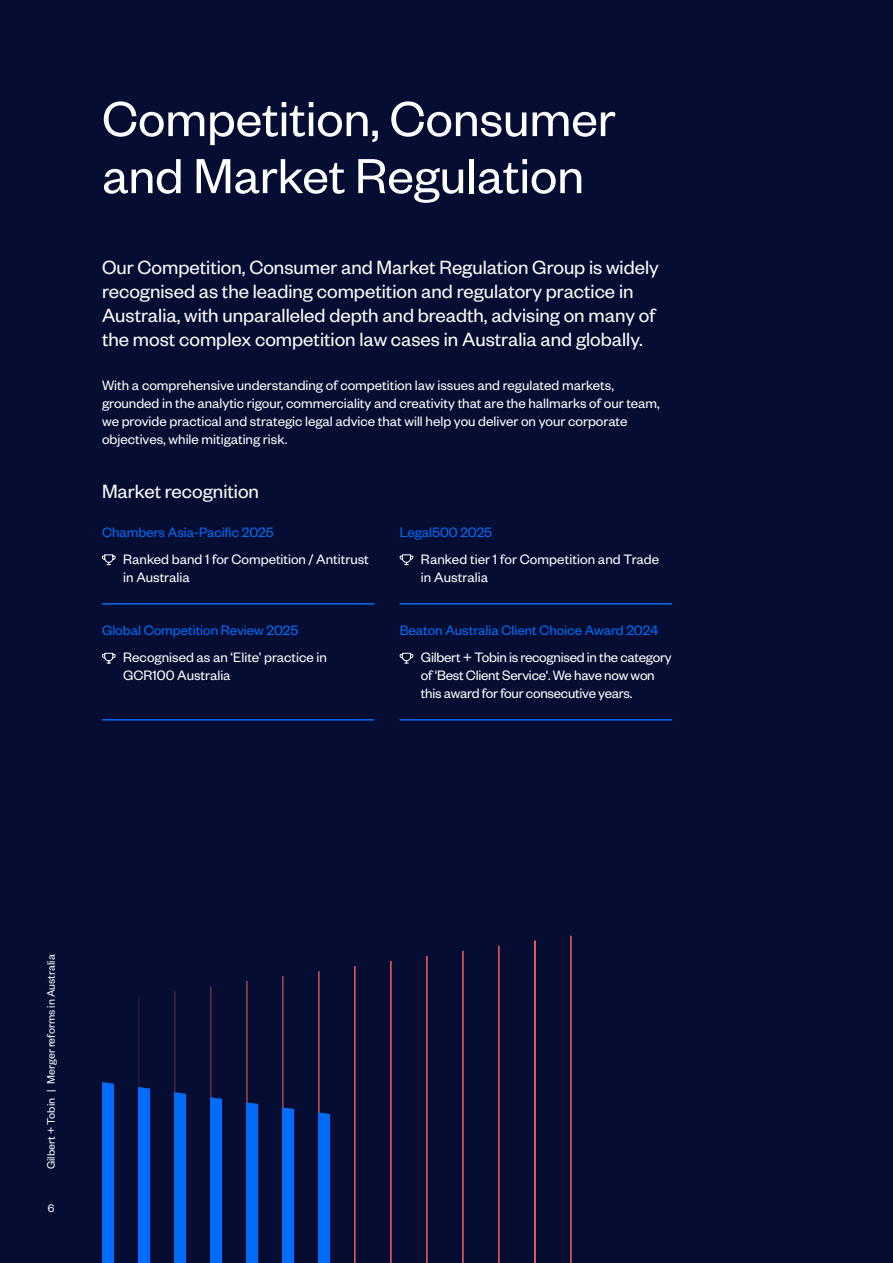
<style>
.page{position:relative;width:893px;height:1263px;background:#060d32}
.page>*{position:absolute;margin:0;border:0;box-sizing:border-box;transform-origin:0 0}
.t1{font:54px/57px "Founders Grotesk";color:#fff}
.t2{font:21px/24px "Founders Grotesk";color:#fff}
.t3{font:15px/18px "Founders Grotesk";color:#fff}
.t4{font:15px "Founders Grotesk";color:#006cf9}
.t5{font:12px "Founders Grotesk";color:#fff}
</style>
<div class="page">
<hr style="left:570px;top:935px;width:2px;height:328px;background:#f56358">
<hr style="left:498px;top:946px;width:2px;height:317px;background:#f56358">
<hr style="left:462px;top:951px;width:2px;height:312px;background:#f56358">
<hr style="left:426px;top:956px;width:2px;height:307px;background:#f56358">
<hr style="left:390px;top:961px;width:2px;height:302px;background:#f56358">
<hr style="left:354px;top:966px;width:2px;height:297px;background:#f56358">
<hr style="left:318px;top:971px;width:2px;height:292px;background:#f56358">
<hr style="left:282px;top:976px;width:2px;height:287px;background:#f56358">
<hr style="left:534px;top:941px;width:2px;height:322px;background:#f56358">
<hr style="left:210px;top:986px;width:2px;height:277px;background:#f56358">
<hr style="left:174px;top:991px;width:2px;height:272px;background:#f56358">
<hr style="left:138px;top:996px;width:2px;height:267px;background:#f56358">
<hr style="left:102px;top:1001px;width:2px;height:262px;background:#f56358">
<hr style="left:246px;top:981px;width:2px;height:282px;background:#f56358">
<svg style="left:102px;top:1082px;width:12px;height:181px;background:#006bf7"></svg>
<svg style="left:174px;top:1092px;width:12px;height:171px;background:#006af6"></svg>
<svg style="left:210px;top:1097px;width:12px;height:166px;background:#006af6"></svg>
<svg style="left:246px;top:1102px;width:12px;height:161px;background:#016af6"></svg>
<svg style="left:282px;top:1107px;width:12px;height:156px;background:#016af6"></svg>
<svg style="left:318px;top:1112px;width:12px;height:151px;background:#016af5"></svg>
<div style="left:138px;top:1087px;width:12px;height:176px;background:#006cf9"></div>
<hr style="left:102px;top:603px;width:272px;height:2px;background:#006cf9">
<hr style="left:102px;top:719px;width:272px;height:1px;background:#006cf9">
<hr style="left:400px;top:603px;width:272px;height:2px;background:#006cf9">
<hr style="left:400px;top:719px;width:272px;height:1px;background:#006cf9">
<svg style="left:102px;top:554px;width:14px;height:11px"></svg>
<svg style="left:102px;top:652px;width:14px;height:12px"></svg>
<svg style="left:399px;top:554px;width:15px;height:11px"></svg>
<svg style="left:399px;top:652px;width:15px;height:12px"></svg>
<h1 class="t1" style="left:102px;top:88px;width:515px">Competition, Consumer and Market Regulation</h1>
<p class="t2" style="left:102px;top:255px;width:558px">Our Competition, Consumer and Market Regulation Group is widely recognised as the leading competition and regulatory practice in Australia, with unparalleled depth and breadth, advising on many of the most complex competition law cases in Australia and globally.</p>
<p class="t3" style="left:102px;top:375px;width:559px">With a comprehensive understanding of competition law issues and regulated markets, grounded in the analytic rigour, commerciality and creativity that are the hallmarks of our team, we provide practical and strategic legal advice that will help you deliver on your corporate objectives, while mitigating risk.</p>
<h2 class="t2" style="left:102px;top:478px;width:158px">Market recognition</h2>
<p class="t4" style="left:102px;top:523px;width:173px">Chambers Asia-Pacific 2025</p>
<p class="t3" style="left:123px;top:549px;width:247px">Ranked band 1 for Competition / Antitrust in Australia</p>
<p class="t4" style="left:400px;top:523px;width:94px">Legal500 2025</p>
<p class="t3" style="left:421px;top:549px;width:240px">Ranked tier 1 for Competition and Trade in Australia</p>
<p class="t4" style="left:102px;top:621px;width:198px">Global Competition Review 2025</p>
<p class="t3" style="left:123px;top:647px;width:205px">Recognised as an ‘Elite’ practice in<br>GCR100 Australia</p>
<p class="t4" style="left:400px;top:621px;width:260px">Beaton Australia Client Choice Award 2024</p>
<p class="t3" style="left:421px;top:647px;width:252px">Gilbert + Tobin is recognised in the category of 'Best Client Service'. We have now won this award for four consecutive years.</p>
<p class="t5" style="left:44px;top:1169px;width:216px;rotate:-90deg">Gilbert + Tobin | Merger reforms in Australia</p>
<p class="t5" style="left:48px;top:1201px;width:8px">6</p>
</div>
